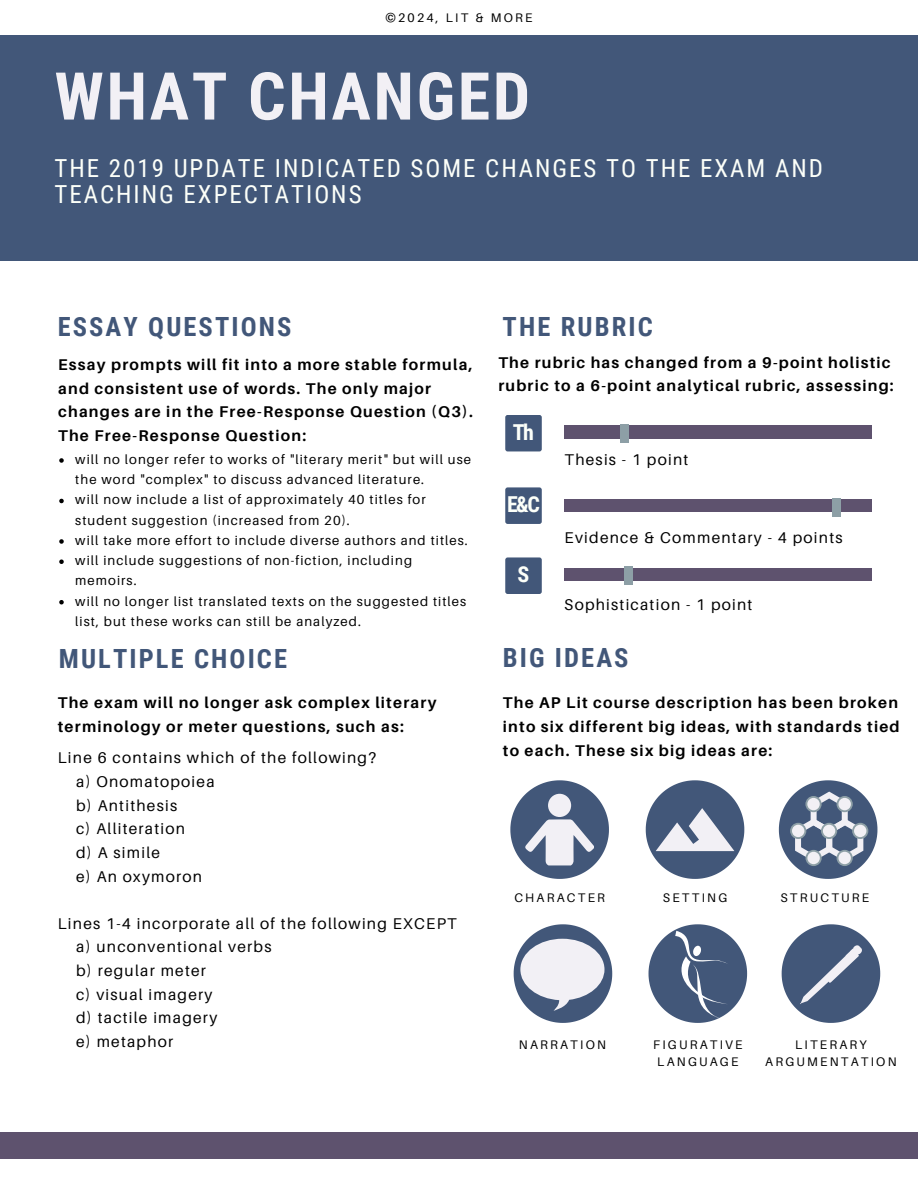
<style>
.page{position:relative;width:918px;height:1188px;background:#fff}
.page>*{position:absolute;margin:0;border:0;box-sizing:border-box;transform-origin:0 0}
.t1{font:700 66px "Roboto Condensed";letter-spacing:.04em;color:#f2f0f5}
.t2{font:700 26.4px "Roboto Condensed";letter-spacing:.08em;color:#425779}
.t3{font:24.9px/25.8px "Roboto Condensed";letter-spacing:.08em;color:#fcfff9}
.t4{font:700 21.9px "Roboto Condensed";color:#fcfff9}
.t5{font:700 15.6px/23.7px "Aileron";letter-spacing:.08em;color:#000}
.t6{font:15.6px "Aileron";letter-spacing:.08em;color:#000}
.t7{font:13.2px/20.2px "Aileron";letter-spacing:.08em;color:#000}
.t8{font:12.45px "Aileron";letter-spacing:.18em;color:#000}
</style>
<div class="page">
<div style="left:0;top:35px;width:918px;height:225px;background:#425779"></div>
<div style="left:0;top:1132px;width:918px;height:26px;background:#5e526e"></div>
<svg style="left:59px;top:458px;width:5px;height:5px"></svg>
<svg style="left:59px;top:499px;width:5px;height:4px"></svg>
<svg style="left:59px;top:539px;width:5px;height:5px"></svg>
<svg style="left:59px;top:559px;width:5px;height:5px"></svg>
<svg style="left:59px;top:600px;width:5px;height:4px"></svg>
<div style="left:505px;top:415px;width:37px;height:36px;background:#425779;border-radius:2px"></div>
<div style="left:505px;top:487px;width:37px;height:37px;background:#425779;border-radius:2px"></div>
<div style="left:505px;top:557px;width:37px;height:37px;background:#425779;border-radius:2px"></div>
<div style="left:564px;top:426px;width:307px;height:12px;background:#5e526e"></div>
<div style="left:621px;top:424px;width:8px;height:19px;background:#8d9fa6"></div>
<div style="left:565px;top:499px;width:307px;height:13px;background:#5e526e"></div>
<div style="left:833px;top:498px;width:8px;height:18px;background:#8d9fa6"></div>
<div style="left:564px;top:568px;width:307px;height:13px;background:#5e526e"></div>
<div style="left:625px;top:567px;width:8px;height:18px;background:#8d9fa6"></div>
<svg style="left:510px;top:780px;width:99px;height:99px"></svg>
<svg style="left:514px;top:924px;width:98px;height:99px"></svg>
<svg style="left:646px;top:780px;width:98px;height:99px"></svg>
<svg style="left:779px;top:780px;width:98px;height:99px"></svg>
<svg style="left:649px;top:924px;width:98px;height:99px"></svg>
<svg style="left:782px;top:924px;width:98px;height:99px"></svg>
<p class="t8" style="left:386px;top:10px;width:148px">©2024, LIT &amp; MORE</p>
<p class="t1" style="left:54px;top:58px;width:477px">WHAT CHANGED</p>
<p class="t3" style="left:54px;top:155px;width:770px">THE 2019 UPDATE INDICATED SOME CHANGES TO THE EXAM AND<br>TEACHING EXPECTATIONS</p>
<h1 class="t2" style="left:58px;top:311px;width:235px">ESSAY QUESTIONS</h1>
<p class="t5" style="left:58px;top:353px;width:416px">Essay prompts will fit into a more stable formula, and consistent use of words. The only major changes are in the Free-Response Question (Q3).<br>The Free-Response Question:</p>
<p class="t7" style="left:75px;top:449px;width:397px">will no longer refer to works of "literary merit" but will use the word "complex" to discuss advanced literature.</p>
<p class="t7" style="left:75px;top:489px;width:352px">will now include a list of approximately 40 titles for student suggestion (increased from 20).</p>
<p class="t7" style="left:75px;top:530px;width:394px">will take more effort to include diverse authors and titles.</p>
<h2 class="t7" style="left:75px;top:550px;width:338px">will include suggestions of non-fiction, including memoirs.</h2>
<h6 class="t7" style="left:75px;top:591px;width:393px">will no longer list translated texts on the suggested titles list, but these works can still be analyzed.</h6>
<h2 class="t2" style="left:59px;top:644px;width:230px">MULTIPLE CHOICE</h2>
<p class="t5" style="left:58px;top:691px;width:380px">The exam will no longer ask complex literary terminology or meter questions, such as:</p>
<p class="t6" style="left:58px;top:748px;width:320px">Line 6 contains which of the following?</p>
<p class="t6" style="left:76px;top:772px;width:140px">a) Onomatopoiea</p>
<p class="t6" style="left:76px;top:796px;width:103px">b) Antithesis</p>
<p class="t6" style="left:76px;top:819px;width:110px">c) Alliteration</p>
<p class="t6" style="left:76px;top:843px;width:85px">d) A simile</p>
<p class="t6" style="left:76px;top:866px;width:128px">e) An oxymoron</p>
<p class="t6" style="left:58px;top:914px;width:401px">Lines 1-4 incorporate all of the following EXCEPT</p>
<p class="t6" style="left:76px;top:937px;width:197px">a) unconventional verbs</p>
<p class="t6" style="left:76px;top:961px;width:131px">b) regular meter</p>
<p class="t6" style="left:76px;top:985px;width:138px">c) visual imagery</p>
<p class="t6" style="left:76px;top:1008px;width:143px">d) tactile imagery</p>
<h2 class="t6" style="left:76px;top:1032px;width:99px">e) metaphor</h2>
<h6 class="t2" style="left:503px;top:311px;width:152px">THE RUBRIC</h6>
<h3 class="t5" style="left:498px;top:350px;width:397px">The rubric has changed from a 9-point holistic rubric to a 6-point analytical rubric, assessing:</h3>
<h6 class="t4" style="left:513px;top:420px;width:23px">Th</h6>
<h5 class="t4" style="left:507px;top:492px;width:34px">E&amp;C</h5>
<p class="t4" style="left:518px;top:562px;width:13px">S</p>
<p class="t6" style="left:565px;top:449px;width:125px">Thesis - 1 point</p>
<p class="t6" style="left:565px;top:528px;width:279px">Evidence &amp; Commentary - 4 points</p>
<h2 class="t6" style="left:564px;top:595px;width:190px">Sophistication - 1 point</h2>
<p class="t2" style="left:503px;top:643px;width:127px">BIG IDEAS</p>
<h6 class="t5" style="left:503px;top:691px;width:398px;text-align:justify">The AP Lit course description has been broken into six different big ideas, with standards tied to each. These six big ideas are:</h6>
<p class="t8" style="left:514px;top:889px;width:92px">CHARACTER</p>
<p class="t8" style="left:663px;top:889px;width:66px">SETTING</p>
<h4 class="t8" style="left:780px;top:889px;width:90px">STRUCTURE</h4>
<p class="t8" style="left:519px;top:1037px;width:89px">NARRATION</p>
<p class="t8" style="left:653px;top:1037px;width:91px">FIGURATIVE</p>
<p class="t8" style="left:657px;top:1054px;width:83px">LANGUAGE</p>
<p class="t8" style="left:795px;top:1037px;width:73px">LITERARY</p>
<p class="t8" style="left:765px;top:1054px;width:133px">ARGUMENTATION</p>
</div>
